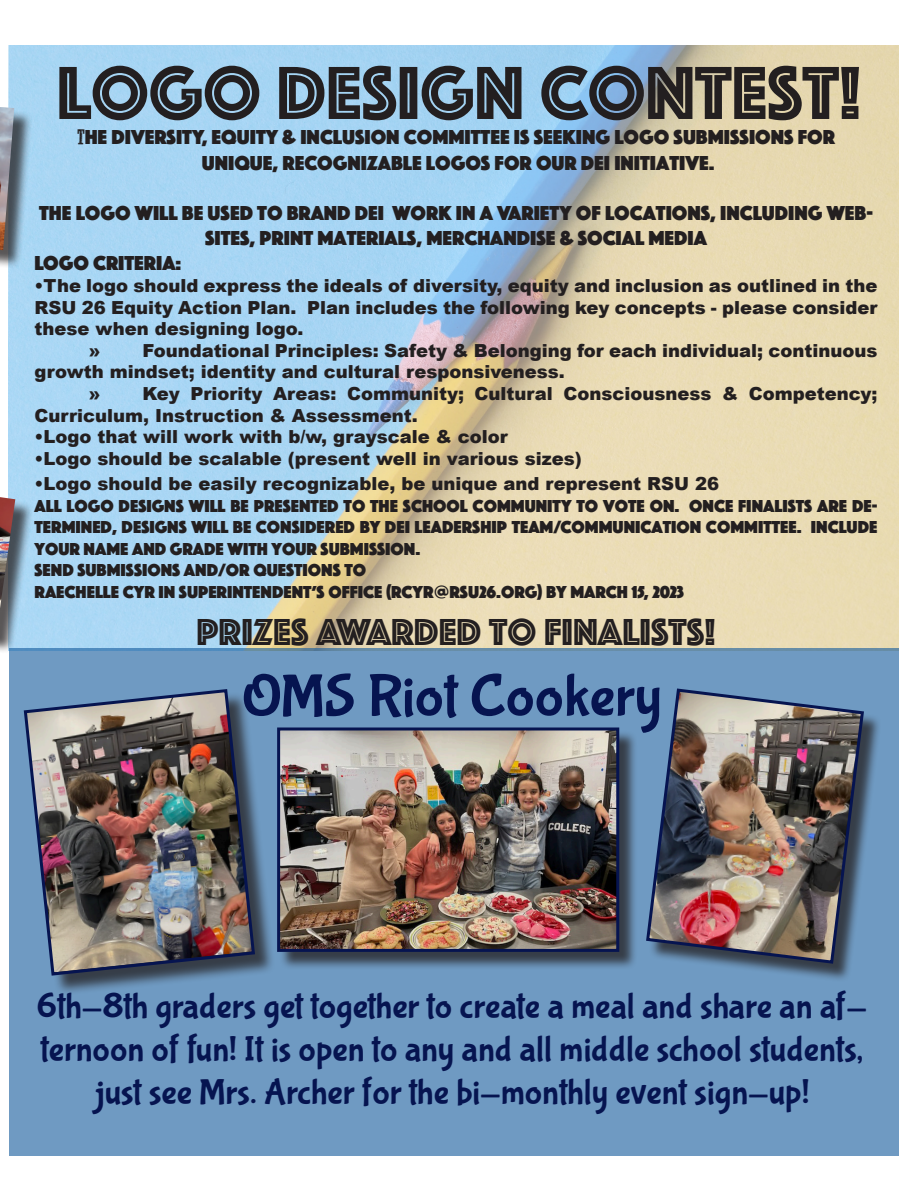
<style>
.page{position:relative;width:918px;height:1188px;background:#fff}
.page>*{position:absolute;margin:0;border:0;box-sizing:border-box;transform-origin:0 0}
.t1{font:78px "Phosphate Inline";color:#231f20}
.t2{font:60px "Bubblegum Sans";color:#061450}
.t3{font:39px "Phosphate Inline";color:#231f20}
.t4{font:36px/43.2px "Bubblegum Sans";color:#061450;text-align:center}
.t5{font:21px/25.2px "Phosphate Solid";color:#231f20;text-align:center}
.t6{font:900 18px/21.6px "Arial";color:#231f20}
.t7{font:18px/21.6px "Phosphate Solid";color:#231f20;text-align:justify}
.s1{font-family:"Go 2 Old Western"}
</style>
<div class="page">
<img style="left:9px;top:45px;width:890px;height:603px">
<div style="left:0;top:81px;width:32px;height:187px;background:#231f20;opacity:.75"></div>
<img style="left:0;top:107px;width:14px;height:143px">
<div style="left:0;top:480px;width:34px;height:173px;background:#231f20;opacity:.75"></div>
<img style="left:0;top:497px;width:15px;height:111px">
<div style="left:9px;top:648px;width:890px;height:508px;background:#6f9ac2"></div>
<div style="left:27px;top:692px;width:248px;height:304px;background:#231f20;opacity:.75"></div>
<img style="left:23px;top:689px;width:234px;height:288px">
<div style="left:649px;top:691px;width:233px;height:291px;background:#231f20;opacity:.75"></div>
<img style="left:646px;top:688px;width:220px;height:277px">
<div style="left:279px;top:730px;width:359px;height:241px;background:#231f20;opacity:.75"></div>
<img style="left:281px;top:732px;width:334px;height:216px">
<div style="left:277px;top:728px;width:342px;height:224px;border:3px solid #061450"></div>
<p class="t1" style="left:57px;top:37px;width:806px">LOGO DESIGN CONTEST!</p>
<p class="t5" style="left:77px;top:124px;width:759px"><span class="s1">T</span>HE DIVERSITY, EQUITY &amp; INCLUSION COMMITTEE IS SEEKING LOGO SUBMISSIONS FOR</p>
<p class="t5" style="left:202px;top:149px;width:514px">UNIQUE, RECOGNIZABLE LOGOS FOR OUR DEI INITIATIVE.</p>
<p class="t5" style="left:39px;top:199px;width:835px">THE LOGO WILL BE USED TO BRAND DEI WORK IN A VARIETY OF LOCATIONS, INCLUDING WEB-<br>SITES, PRINT MATERIALS, MERCHANDISE &amp; SOCIAL MEDIA</p>
<p class="t5" style="left:35px;top:250px;width:148px">LOGO CRITERIA:</p>
<p class="t6" style="left:35px;top:274px;width:844px;text-align:justify">•The logo should express the ideals of diversity, equity and inclusion as outlined in the RSU 26 Equity Action Plan. Plan includes the following key concepts - please consider these when designing logo.</p>
<p class="t6" style="left:35px;top:339px;width:844px;text-indent:54px">» Foundational Principles: Safety &amp; Belonging for each individual; continuous growth mindset; identity and cultural responsiveness.</p>
<p class="t6" style="left:35px;top:382px;width:844px;text-indent:54px">» Key Priority Areas: Community; Cultural Consciousness &amp; Competency;<br>Curriculum, Instruction &amp; Assessment.</p>
<p class="t6" style="left:35px;top:425px;width:475px">•Logo that will work with b/w, grayscale &amp; color</p>
<p class="t6" style="left:35px;top:447px;width:549px">•Logo should be scalable (present well in various sizes)</p>
<p class="t6" style="left:35px;top:472px;width:686px">•Logo should be easily recognizable, be unique and represent RSU 26</p>
<p class="t7" style="left:35px;top:494px;width:844px">ALL LOGO DESIGNS WILL BE PRESENTED TO THE SCHOOL COMMUNITY TO VOTE ON. ONCE FINALISTS ARE DE-TERMINED, DESIGNS WILL BE CONSIDERED BY DEI LEADERSHIP TEAM/COMMUNICATION COMMITTEE. INCLUDE YOUR NAME AND GRADE WITH YOUR SUBMISSION.</p>
<p class="t7" style="left:35px;top:559px;width:333px">SEND SUBMISSIONS AND/OR QUESTIONS TO</p>
<p class="t7" style="left:35px;top:580px;width:651px">RAECHELLE CYR IN SUPERINTENDENT’S OFFICE (RCYR@RSU26.ORG) BY MARCH 15, 2023</p>
<p class="t3" style="left:196px;top:604px;width:521px">PRIZES AWARDED TO FINALISTS!</p>
<p class="t2" style="left:242px;top:663px;width:421px">OMS Riot Cookery</p>
<p class="t4" style="left:37px;top:985px;width:832px">6th-8th graders get together to create a meal and share an af&shy;ternoon of fun! It is open to any and all middle school students, just see Mrs. Archer for the bi-monthly event sign-up!</p>
</div>
